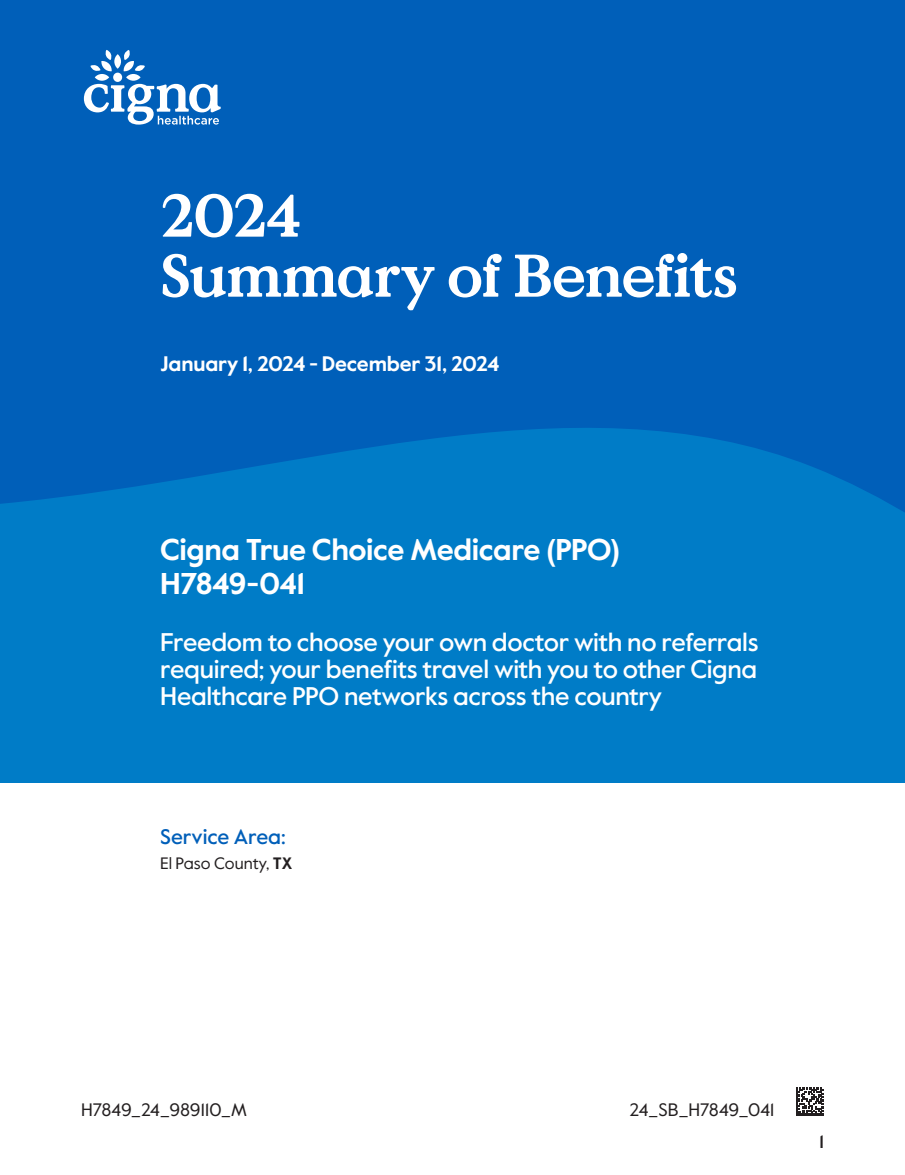
<style>
.page{position:relative;width:905px;height:1175px;background:#fff}
.page>*{position:absolute;margin:0;border:0;box-sizing:border-box;transform-origin:0 0}
.t1{font:700 60px "Value Serif Pro";letter-spacing:-.03em;color:#fff}
.subtitle_toc{font:700 30px/34.5px "Value Sans Pro";letter-spacing:-.015em;color:#fff}
.blurb{font:500 25.5px/27px "Value Sans Pro";letter-spacing:-.015em;color:#fff;text-align:justify}
.dates{font:700 21px "Value Sans Pro";letter-spacing:-.01em;color:#fff}
.service_area_heading{font:500 21px "Value Sans Pro";letter-spacing:-.005em;color:#005fb9}
.mat_ID{font:18px "Value Sans Pro";letter-spacing:-.01em;color:#231f20}
.print_code{font:18px "Value Sans Pro";letter-spacing:-.01em;color:#231f20}
.t2{font:500 18px "Value Sans Pro";color:#231f20}
.para_service_area{font:16.5px "Value Sans Pro";letter-spacing:-.005em;color:#231f20}
.s1{font-weight:700}
</style>
<div class="page">
<svg style="left:796px;top:1087px;width:28px;height:28px"></svg>
<div style="left:0;top:338px;width:904px;height:445px;background:#007cc7"></div>
<svg style="left:0;top:0;width:904px;height:512px;background:#0062ba"></svg>
<svg style="left:84px;top:50px;width:137px;height:75px"></svg>
<p class="t1" style="left:160px;top:179px;width:143px">2024</p>
<p class="t1" style="left:160px;top:239px;width:579px">Summary of Benefits</p>
<p class="dates" style="left:160px;top:351px;width:341px">January 1, 2024 - December 31, 2024</p>
<p class="subtitle_toc" style="left:160px;top:533px;width:461px">Cigna True Choice Medicare (PPO)<br>H7849-041</p>
<p class="blurb" style="left:160px;top:629px;width:599px">Freedom to choose your own doctor with no referrals required; your benefits travel with you to other Cigna Healthcare PPO networks across the country</p>
<p class="service_area_heading" style="left:160px;top:823px;width:127px">Service Area:</p>
<p class="para_service_area" style="left:160px;top:853px;width:133px">El Paso County, <span class="s1">TX</span></p>
<p class="mat_ID" style="left:81px;top:1098px;width:167px">H7849_24_989110_M</p>
<p class="print_code" style="left:629px;top:1098px;width:146px">24_SB_H7849_041</p>
<p class="t2" style="left:819px;top:1130px;width:6px">1</p>
</div>
